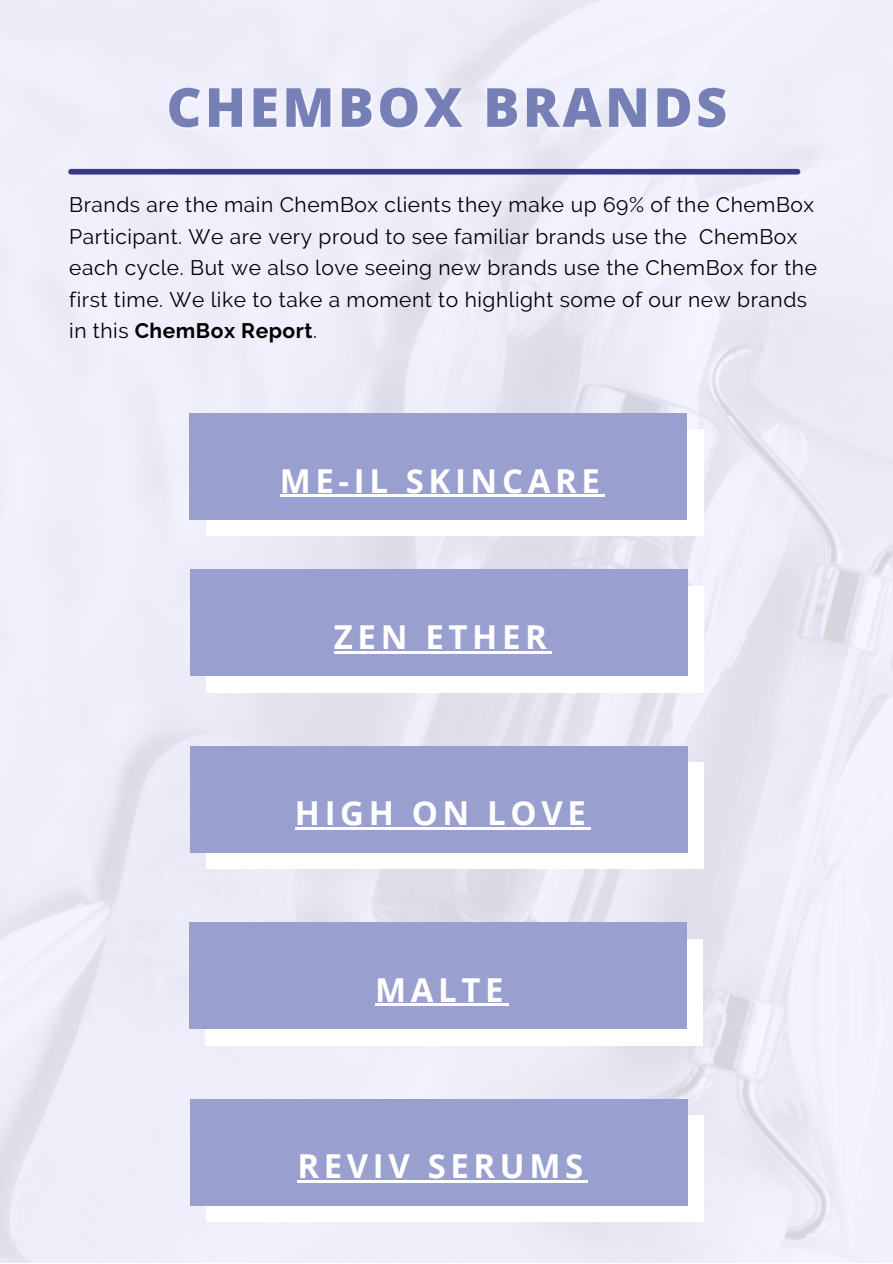
<style>
.page{position:relative;width:893px;height:1264px;background:#fff}
.page>*{position:absolute;margin:0;border:0;box-sizing:border-box;transform-origin:0 0}
.t1{font:800 54px "Open Sans";letter-spacing:.06em;color:#7680b6}
.t2{font:700 33px "Open Sans";letter-spacing:.14em;color:#fff}
.t3{font:21px/31.5px "Raleway";letter-spacing:.025em;color:#000}
.s1{font-weight:700}
</style>
<div class="page">
<img style="left:0;top:0;width:892px;height:1262px">
<div style="left:206px;top:429px;width:497px;height:107px;background:#fff"></div>
<div style="left:189px;top:413px;width:497px;height:107px;background:#99a0cf"></div>
<hr style="left:280px;top:495px;width:324px;height:2px;background:#fff">
<div style="left:206px;top:586px;width:497px;height:106px;background:#fff"></div>
<div style="left:190px;top:569px;width:497px;height:107px;background:#99a0cf"></div>
<hr style="left:334px;top:651px;width:217px;height:2px;background:#fff">
<div style="left:206px;top:762px;width:497px;height:107px;background:#fff"></div>
<div style="left:190px;top:745px;width:497px;height:107px;background:#99a0cf"></div>
<hr style="left:295px;top:827px;width:295px;height:2px;background:#fff">
<div style="left:205px;top:938px;width:497px;height:107px;background:#fff"></div>
<div style="left:189px;top:922px;width:497px;height:107px;background:#99a0cf"></div>
<hr style="left:375px;top:1003px;width:133px;height:3px;background:#fff">
<div style="left:206px;top:1114px;width:497px;height:107px;background:#fff"></div>
<div style="left:190px;top:1098px;width:497px;height:107px;background:#99a0cf"></div>
<hr style="left:297px;top:1180px;width:291px;height:2px;background:#fff">
<div style="left:71px;top:169px;width:726px;height:5px;background:#393885"></div>
<h1 class="t1" style="left:166px;top:69px;width:562px">CHEMBOX BRANDS</h1>
<p class="t3" style="left:69px;top:189px;width:749px">Brands are the main ChemBox clients they make up 69% of the ChemBox Participant. We are very proud to see familiar brands use the ChemBox each cycle. But we also love seeing new brands use the ChemBox for the first time. We like to take a moment to highlight some of our new brands in this <span class="s1">ChemBox Report</span>.</p>
<h2 class="t2" style="left:280px;top:457px;width:322px">ME-IL SKINCARE</h2>
<h2 class="t2" style="left:334px;top:613px;width:214px">ZEN ETHER</h2>
<h2 class="t2" style="left:295px;top:790px;width:292px">HIGH ON LOVE</h2>
<h2 class="t2" style="left:375px;top:966px;width:130px">MALTE</h2>
<h2 class="t2" style="left:297px;top:1142px;width:287px">REVIV SERUMS</h2>
</div>
